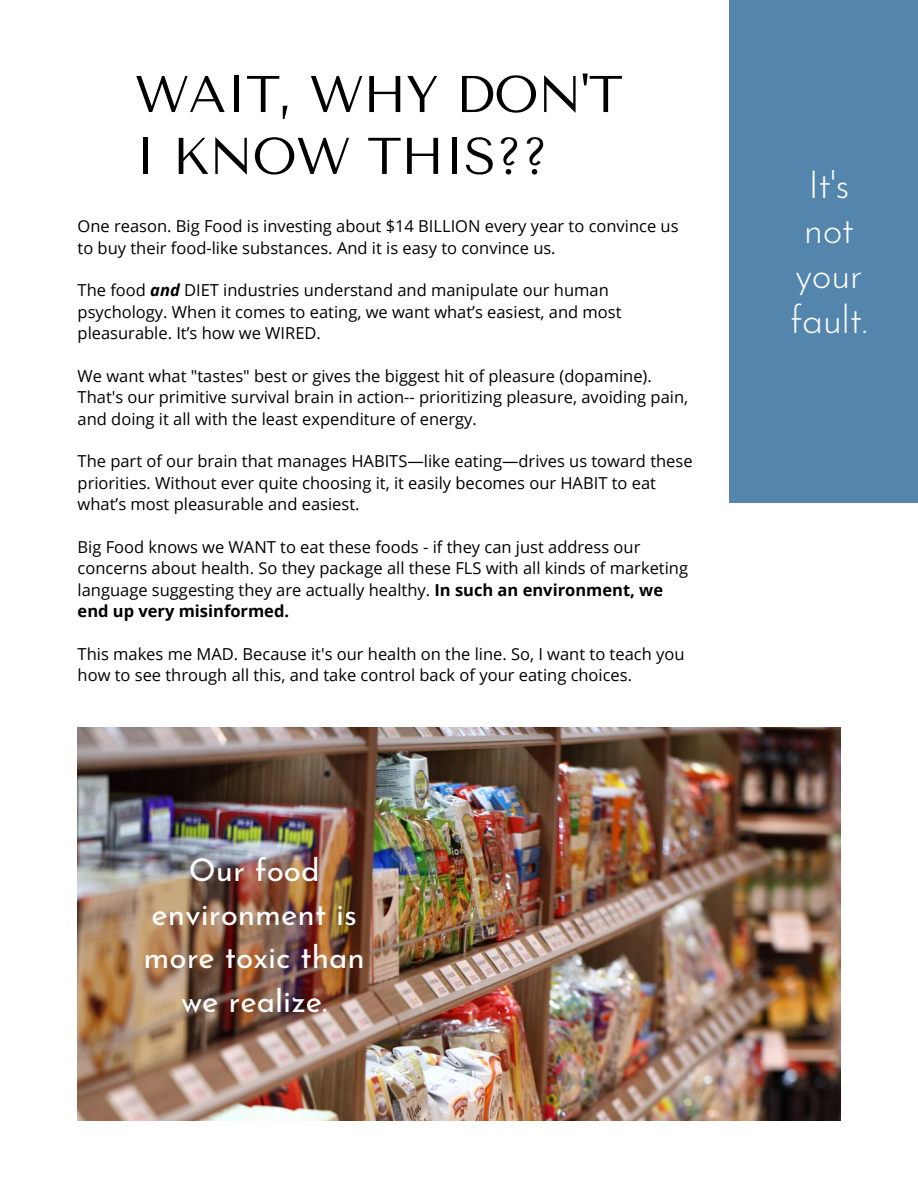
<style>
.page{position:relative;width:918px;height:1188px;background:#fff}
.page>*{position:absolute;margin:0;border:0;box-sizing:border-box;transform-origin:0 0}
.t1{font:51.6px/61.8px "Tenor Sans";letter-spacing:-.015em;color:#000}
.t2{font:300 38.1px/45px "Josefin Sans";letter-spacing:-.015em;color:#fff;text-align:center}
.t3{font:31.5px/43.8px "Josefin Sans";color:#fff;text-align:center}
.t4{font:16.5px/21.3px "Open Sans";color:#000}
.s1{font-weight:700;font-style:italic}
.s2{font-weight:700}
</style>
<div class="page">
<div style="left:730px;top:0;width:188px;height:503px;background:#5385ad"></div>
<img style="left:78px;top:728px;width:762px;height:392px">
<h1 class="t1" style="left:135px;top:64px;width:490px">WAIT, WHY DON'T<br>I KNOW THIS??</h1>
<p class="t4" style="left:78px;top:215px;width:602px">One reason. Big Food is investing about $14 BILLION every year to convince us to buy their food-like substances. And it is easy to convince us.</p>
<p class="t4" style="left:78px;top:279px;width:546px">The food <span class="s1">and</span> DIET industries understand and manipulate our human psychology. When it comes to eating, we want what’s easiest, and most pleasurable. It’s how we WIRED.</p>
<p class="t4" style="left:78px;top:365px;width:612px">We want what "tastes" best or gives the biggest hit of pleasure (dopamine).<br>That's our primitive survival brain in action-- prioritizing pleasure, avoiding pain, and doing it all with the least expenditure of energy.</p>
<p class="t4" style="left:78px;top:450px;width:617px">The part of our brain that manages HABITS—like eating—drives us toward these priorities. Without ever quite choosing it, it easily becomes our HABIT to eat what’s most pleasurable and easiest.</p>
<p class="t4" style="left:78px;top:536px;width:612px">Big Food knows we WANT to eat these foods - if they can just address our concerns about health. So they package all these FLS with all kinds of marketing language suggesting they are actually healthy. <span class="s2">In such an environment, we end up very misinformed.</span></p>
<p class="t4" style="left:78px;top:643px;width:608px">This makes me MAD. Because it's our health on the line. So, I want to teach you how to see through all this, and take control back of your eating choices.</p>
<h3 class="t3" style="left:144px;top:851px;width:223px">Our food environment is more toxic than we realize.</h3>
<h2 class="t2" style="left:790px;top:166px;width:79px">It's not your fault.</h2>
</div>
